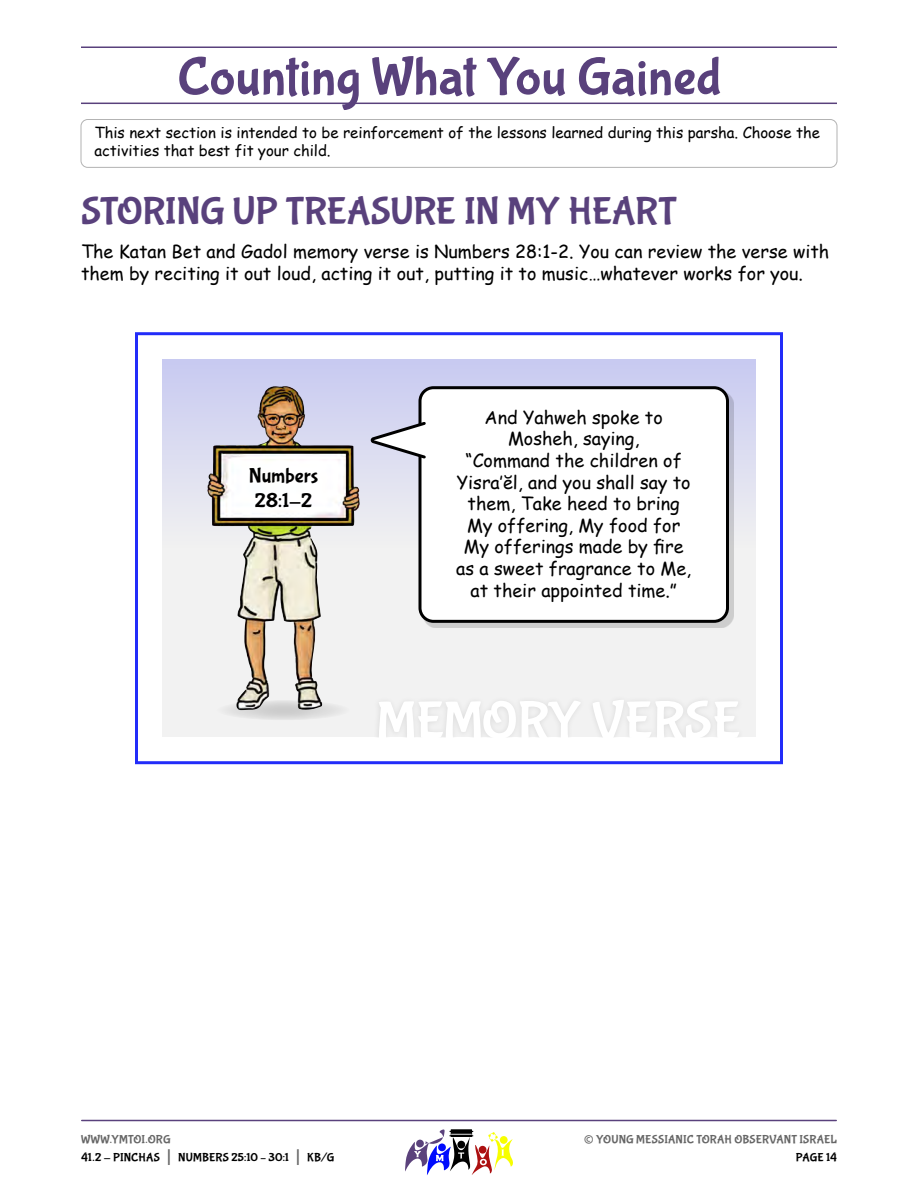
<style>
.page{position:relative;width:918px;height:1188px;background:#fff}
.page>*{position:absolute;margin:0;border:0;box-sizing:border-box;transform-origin:0 0}
.Section_Heading{font:54px "Bubblegum Sans";color:#59417c}
.t1{font:54px "Bubblegum Sans";color:#fff}
.Heading{font:39px "Bubblegum Sans";letter-spacing:-.01em;color:#59417c}
.t2{font:27px "Bubblegum Sans";color:#666}
.t3{font:21px/25.2px "Bubblegum Sans";color:#000}
.Body_Text{font:18px/21.6px "Comic Sans MS";color:#000}
.Body_Text_-_Instructions_Col__Width{font:15px/18px "Comic Sans MS";color:#000}
.t4{font:12px/18px "Bubblegum Sans";letter-spacing:.01em;color:#000}
.t5{font:12px "Bubblegum Sans";letter-spacing:.01em;color:#666}
.s1{color:#666}
.s2{font-size:21px;color:#666}
</style>
<div class="page">
<hr style="left:82px;top:1120px;width:754px;height:1px;background:#59417c">
<svg style="left:405px;top:1129px;width:108px;height:46px"></svg>
<hr style="left:81px;top:103px;width:756px;height:1px;background:#59417c">
<hr style="left:81px;top:46px;width:756px;height:2px;background:#59417c">
<div style="left:81px;top:119px;width:756px;height:49px;border:1px solid #b3b3b3;border-radius:7px"></div>
<div style="left:162px;top:359px;width:594px;height:378px;background:#f2f2f2"></div>
<div style="left:373px;top:694px;width:372px;height:43px;background:#e9e9e9"></div>
<div style="left:162px;top:359px;width:594px;height:189px;background:linear-gradient(to bottom,#c7caf1,#efefef)"></div>
<svg style="left:216px;top:700px;width:135px;height:20px"></svg>
<img style="left:206px;top:386px;width:159px;height:326px">
<div style="left:423px;top:391px;width:311px;height:237px;background:#000;opacity:.15"></div>
<div style="left:420px;top:388px;width:308px;height:233px;background:#fff;border-radius:14px"></div>
<div style="left:419px;top:386px;width:310px;height:237px;border:3px solid #000;border-radius:14px"></div>
<svg style="left:369px;top:420px;width:57px;height:41px"></svg>
<div style="left:135px;top:332px;width:648px;height:432px;border:3px solid #222cf9"></div>
<p class="Section_Heading" style="left:177px;top:47px;width:546px">Counting What You Gained</p>
<p class="Body_Text_-_Instructions_Col__Width" style="left:94px;top:123px;width:727px">This next section is intended to be reinforcement of the lessons learned during this parsha. Choose the activities that best fit your child.</p>
<p class="Heading" style="left:81px;top:190px;width:597px">STORING UP TREASURE IN MY HEART</p>
<p class="Body_Text" style="left:81px;top:240px;width:750px">The Katan Bet and Gadol memory verse is Numbers 28:1-2. You can review the verse with them by reciting it out loud, acting it out, putting it to music…whatever works for you.</p>
<p class="t3" style="left:249px;top:463px;width:71px">Numbers<br>28:1-2</p>
<p class="Body_Text" style="left:456px;top:406px;width:237px;text-align:center">And Yahweh spoke to<br>Mosheh, saying,<br>“Command the children of<br>Yisra’ĕl, and you shall say to them, Take heed to bring<br>My offering, My food for<br>My offerings made by fire as a sweet fragrance to Me, at their appointed time.”</p>
<p class="t1" style="left:377px;top:691px;width:366px">MEMORY VERSE</p>
<p class="t4" style="left:81px;top:1131px;width:255px"><span class="s1">WWW.YMTOI.ORG<br></span>41.2 - PINCHAS <span class="s2">|</span> NUMBERS 25:10 – 30:1 <span class="s2">|</span> KB/G</p>
<h3 class="t2" style="left:584px;top:1124px;width:12px">©</h3>
<p class="t5" style="left:596px;top:1133px;width:242px">YOUNG MESSIANIC TORAH OBSERVANT ISRAEL</p>
<p class="t4" style="left:796px;top:1149px;width:43px">PAGE 14</p>
</div>
